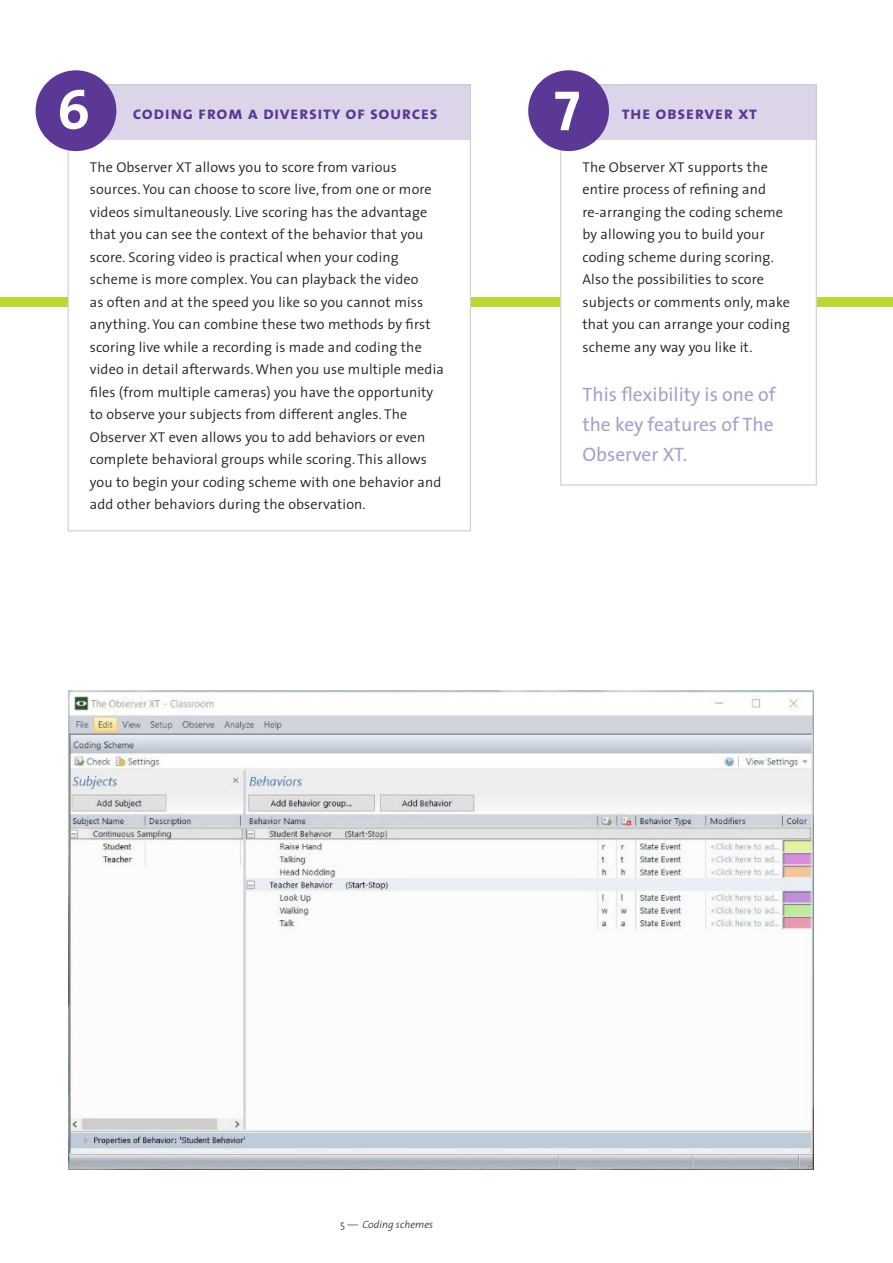
<style>
.page{position:relative;width:893px;height:1263px;background:#fff}
.page>*{position:absolute;margin:0;border:0;box-sizing:border-box;transform-origin:0 0}
.Paragraaf_-_titel{font:57px "The Sans Bold Caps";color:#fff}
.Plain_text{font:19.5px/30px "The Sans";color:#ad9dcb;text-align:justify}
.Paragraaf_-_titel-2{font:18px "The Sans Bold Caps";letter-spacing:.03em;color:#5b3896}
.Plain_text-2{font:300 14.25px/22.5px "The Sans";letter-spacing:.01em;color:#231f20}
.t1{font:italic 300 10.5px "The Sans";color:#231f20}
.s1{font-style:normal}
</style>
<div class="page">
<div style="left:0;top:298px;width:893px;height:9px;background:#bed630"></div>
<div style="left:99px;top:84px;width:372px;height:56px;background:#dcd5ea"></div>
<div style="left:596px;top:84px;width:221px;height:56px;background:#dcd5ea"></div>
<div style="left:560px;top:280px;width:257px;height:41px;background:#fff"></div>
<div style="left:68px;top:281px;width:403px;height:41px;background:#fff"></div>
<div style="left:36px;top:70px;width:80px;height:81px;background:#5b3896;border-radius:50%"></div>
<div style="left:560px;top:84px;width:257px;height:401px;border:1px solid #c7c8ca"></div>
<div style="left:528px;top:70px;width:81px;height:81px;background:#5b3896;border-radius:50%"></div>
<img style="left:68px;top:690px;width:745px;height:479px">
<p class="Paragraaf_-_titel" style="left:57px;top:62px;width:34px">6</p>
<p class="Paragraaf_-_titel" style="left:554px;top:63px;width:28px">7</p>
<p class="Paragraaf_-_titel-2" style="left:133px;top:98px;width:306px">coding from a diversity of sources</p>
<p class="Paragraaf_-_titel-2" style="left:622px;top:98px;width:137px">the observer xt</p>
<p class="Plain_text-2" style="left:90px;top:155px;width:356px">The Observer XT allows you to score from various sources. You can choose to score live, from one or more videos simultaneously. Live scoring has the advantage that you can see the context of the behavior that you score. Scoring video is practical when your coding scheme is more complex. You can playback the video<br>as often and at the speed you like so you cannot miss anything. You can combine these two methods by first scoring live while a recording is made and coding the video in detail afterwards. When you use multiple media files (from multiple cameras) you have the opportunity to observe your subjects from different angles. The Observer XT even allows you to add behaviors or even complete behavioral groups while scoring. This allows you to begin your coding scheme with one behavior and add other behaviors during the observation.</p>
<p class="Plain_text-2" style="left:582px;top:155px;width:209px">The Observer XT supports the entire process of refining and re-arranging the coding scheme by allowing you to build your coding scheme during scoring.<br>Also the possibilities to score subjects or comments only, make that you can arrange your coding scheme any way you like it.</p>
<p class="Plain_text" style="left:582px;top:379px;width:195px">This flexibility is one of the key features of The Observer XT.</p>
<p class="t1" style="left:340px;top:1216px;width:95px"><span class="s1">5 —</span> Coding schemes</p>
</div>
